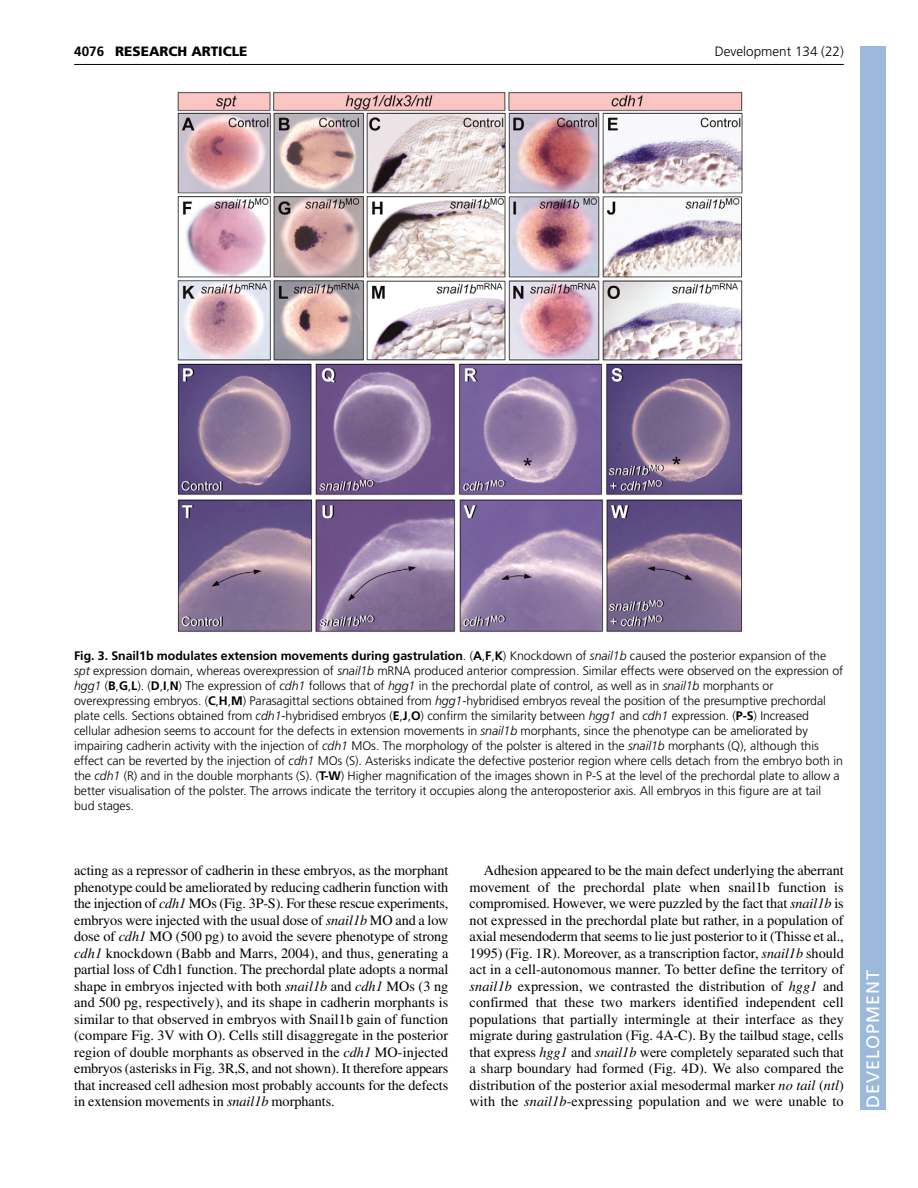
<style>
.page{position:relative;width:918px;height:1188px;background:#fff}
.page>*{position:absolute;margin:0;border:0;box-sizing:border-box;transform-origin:0 0}
.t1{font:18px "Frutiger LT Std";letter-spacing:.055em;color:#fff}
.t2{font:14.25px/16.5px "Times";letter-spacing:-.005em;color:#000;text-align:justify}
.t3{font:300 13.5px "Frutiger LT Std";color:#000}
.t4{font:900 13.5px "Frutiger LT Std";color:#000}
.t5{font:700 13.5px "Frutiger LT Std";color:#000}
.t6{font:300 12.3px/15px "Frutiger LT Std";letter-spacing:-.005em;color:#000}
.s1{font-weight:700}
.s2{font-style:italic}
</style>
<div class="page">
<hr style="left:74px;top:64px;width:770px;height:1px;background:#000">
<img style="left:177px;top:91px;width:566px;height:541px">
<div style="left:860px;top:46px;width:26px;height:1064px;background:#9cb9db"></div>
<p class="t5" style="left:74px;top:46px;width:32px">4076</p>
<p class="t4" style="left:115px;top:46px;width:134px">RESEARCH ARTICLE</p>
<p class="t3" style="left:715px;top:46px;width:131px">Development 134 (22)</p>
<p class="t6" style="left:74px;top:650px;width:771px"><span class="s1">Fig. 3. Snail1b modulates extension movements during gastrulation</span>. (<span class="s1">A</span>,<span class="s1">F</span>,<span class="s1">K</span>) Knockdown of <span class="s2">snail1b</span> caused the posterior expansion of the <span class="s2">spt</span> expression domain, whereas overexpression of <span class="s2">snail1b</span> mRNA produced anterior compression. Similar effects were observed on the expression of <span class="s2">hgg1</span> (<span class="s1">B</span>,<span class="s1">G</span>,<span class="s1">L</span>). (<span class="s1">D</span>,<span class="s1">I</span>,<span class="s1">N</span>) The expression of <span class="s2">cdh1</span> follows that of <span class="s2">hgg1</span> in the prechordal plate of control, as well as in <span class="s2">snail1b</span> morphants or overexpressing embryos. (<span class="s1">C</span>,<span class="s1">H</span>,<span class="s1">M</span>) Parasagittal sections obtained from <span class="s2">hgg1</span>-hybridised embryos reveal the position of the presumptive prechordal plate cells. Sections obtained from <span class="s2">cdh1-</span>hybridised embryos (<span class="s1">E</span>,<span class="s1">J</span>,<span class="s1">O</span>) confirm the similarity between <span class="s2">hgg1</span> and <span class="s2">cdh1</span> expression. (<span class="s1">P-S</span>) Increased cellular adhesion seems to account for the defects in extension movements in <span class="s2">snail1b</span> morphants, since the phenotype can be ameliorated by impairing cadherin activity with the injection of <span class="s2">cdh1</span> MOs. The morphology of the polster is altered in the <span class="s2">snail1b</span> morphants (Q), although this effect can be reverted by the injection of <span class="s2">cdh1</span> MOs (S). Asterisks indicate the defective posterior region where cells detach from the embryo both in the <span class="s2">cdh1</span> (R) and in the double morphants (S). (<span class="s1">T-W</span>) Higher magnification of the images shown in P-S at the level of the prechordal plate to allow a better visualisation of the polster. The arrows indicate the territory it occupies along the anteroposterior axis. All embryos in this figure are at tail bud stages.</p>
<p class="t2" style="left:74px;top:864px;width:376px">acting as a repressor of cadherin in these embryos, as the morphant phenotype could be ameliorated by reducing cadherin function with the injection of <span class="s2">cdh1</span> MOs (Fig. 3P-S). For these rescue experiments, embryos were injected with the usual dose of <span class="s2">snail1b</span> MO and a low dose of <span class="s2">cdh1</span> MO (500 pg) to avoid the severe phenotype of strong <span class="s2">cdh1</span> knockdown (Babb and Marrs, 2004), and thus, generating a partial loss of Cdh1 function. The prechordal plate adopts a normal shape in embryos injected with both <span class="s2">snail1b</span> and <span class="s2">cdh1</span> MOs (3 ng and 500 pg, respectively), and its shape in cadherin morphants is similar to that observed in embryos with Snail1b gain of function (compare Fig. 3V with O). Cells still disaggregate in the posterior region of double morphants as observed in the <span class="s2">cdh1</span> MO-injected embryos (asterisks in Fig. 3R,S, and not shown). It therefore appears that increased cell adhesion most probably accounts for the defects in extension movements in <span class="s2">snail1b</span> morphants.</p>
<p class="t2" style="left:470px;top:864px;width:376px;text-indent:14px">Adhesion appeared to be the main defect underlying the aberrant movement of the prechordal plate when snail1b function is compromised. However, we were puzzled by the fact that <span class="s2">snail1b</span> is not expressed in the prechordal plate but rather, in a population of axial mesendoderm that seems to lie just posterior to it (Thisse et al., 1995) (Fig. 1R). Moreover, as a transcription factor, <span class="s2">snail1b</span> should act in a cell-autonomous manner. To better define the territory of <span class="s2">snail1b</span> expression, we contrasted the distribution of <span class="s2">hgg1</span> and confirmed that these two markers identified independent cell populations that partially intermingle at their interface as they migrate during gastrulation (Fig. 4A-C). By the tailbud stage, cells that express <span class="s2">hgg1</span> and <span class="s2">snail1b</span> were completely separated such that a sharp boundary had formed (Fig. 4D). We also compared the distribution of the posterior axial mesodermal marker <span class="s2">no tail</span> (<span class="s2">ntl</span>) with the <span class="s2">snail1b</span>-expressing population and we were unable to</p>
<p class="t1" style="left:862px;top:1108px;width:140px;rotate:-90deg">DEVELOPMENT</p>
</div>
